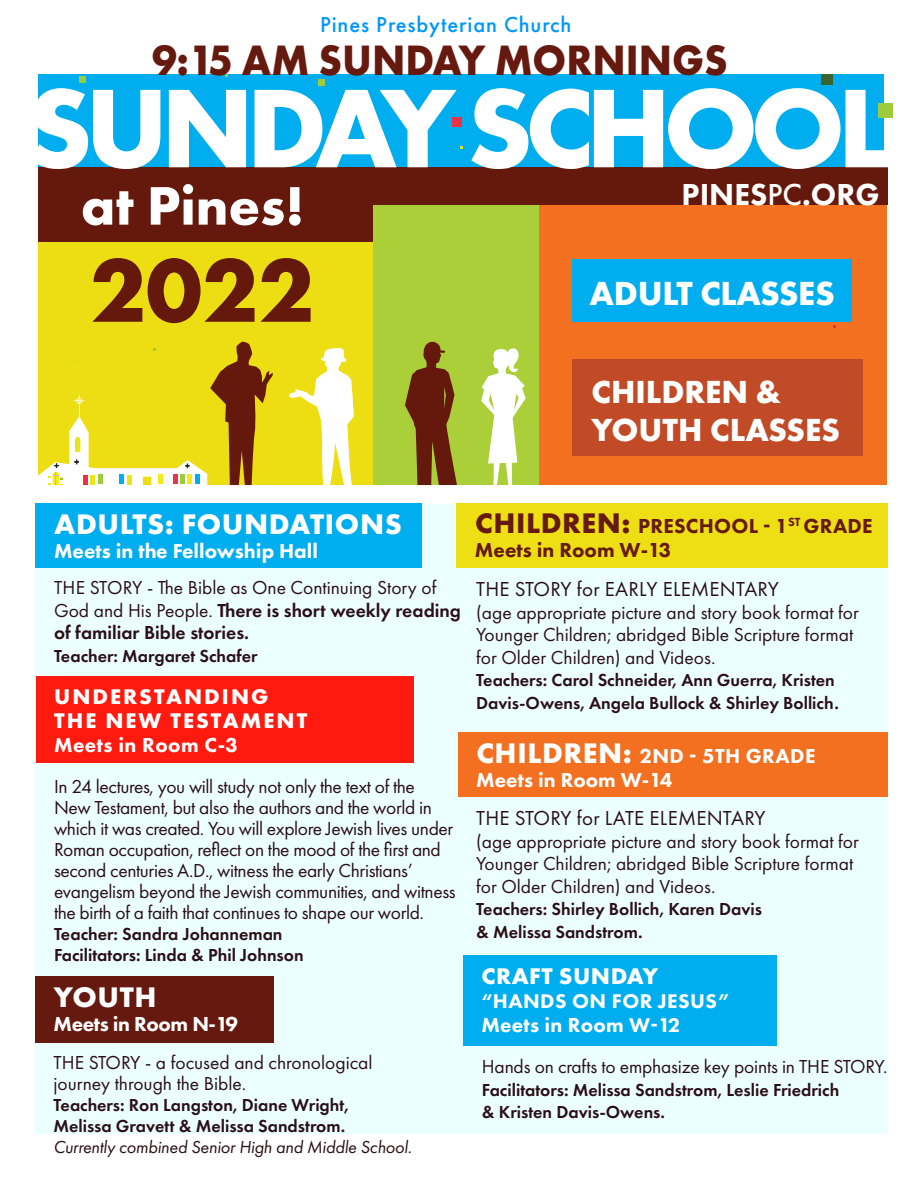
<style>
.page{position:relative;width:918px;height:1188px;background:#fff}
.page>*{position:absolute;margin:0;border:0;box-sizing:border-box;transform-origin:0 0}
.t1{font:700 116.1px "Futura PT";letter-spacing:-.065em;color:#fff}
.t2{font:700 93.45px "Futura PT";color:#65180c}
.t3{font:700 56.25px "Futura PT";color:#fff}
.t4{font:700 44.1px "Futura PT";color:#661a0f;scale:.94 1}
.t5{font:700 34.65px "Futura PT";letter-spacing:-.005em;color:#fff}
.t6{font:700 33.15px/37.7px "Futura PT";color:#fff}
.t7{font:800 31.5px "Futura PT";color:#fff}
.t8{font:700 29.4px "Futura PT";letter-spacing:.02em;color:#fff}
.t9{font:700 23.55px "Futura PT";letter-spacing:.02em;color:#fff}
.t10{font:500 22.5px "Futura PT";letter-spacing:.04em;color:#0097f7}
.t11{font:700 22.05px/24px "Futura PT";letter-spacing:.09em;color:#fff}
.t12{font:800 21px/24px "Futura PT";color:#fff}
.t13{font:21px "Futura PT";letter-spacing:.01em;color:#2b0f17}
.t14{font:800 21px/24px "Futura PT";letter-spacing:.01em;color:#661a0f}
.t15{font:800 21px "Futura PT";letter-spacing:-.02em;color:#fff}
.t16{font:800 21px "Futura PT";letter-spacing:.02em;color:#fff}
.t17{font:800 20.55px "Futura PT";letter-spacing:.02em;color:#fff}
.t18{font:19.5px/21px "Futura PT";letter-spacing:-.015em;color:#2b0f17}
.t19{font:600 18px/22.5px "Futura PT";color:#2b0f17}
.t20{font:italic 18px "Futura PT";letter-spacing:-.01em;color:#2b0f17}
.s1{font-weight:500}
.s2{font-weight:600}
.s3{font-weight:700;font-size:29.4px}
.s4{font-size:20.55px}
</style>
<div class="page">
<div style="left:36px;top:494px;width:852px;height:640px;background:#ecffff"></div>
<div style="left:39px;top:74px;width:845px;height:418px;background:#00aeef"></div>
<div style="left:39px;top:170px;width:342px;height:322px;background:#ecde13"></div>
<div style="left:373px;top:171px;width:167px;height:321px;background:#aacf38"></div>
<div style="left:540px;top:171px;width:347px;height:321px;background:#f37021"></div>
<div style="left:452px;top:117px;width:10px;height:10px;background:#ee3049"></div>
<div style="left:318px;top:79px;width:7px;height:7px;background:#9dcb3b"></div>
<div style="left:79px;top:76px;width:7px;height:7px;background:#9dcb3b"></div>
<div style="left:878px;top:103px;width:14px;height:14px;background:#9dcb3b"></div>
<div style="left:821px;top:74px;width:12px;height:11px;background:#3c642f"></div>
<div style="left:39px;top:167px;width:334px;height:75px;background:#65180c"></div>
<div style="left:358px;top:167px;width:529px;height:38px;background:#65180c"></div>
<svg style="left:481px;top:348px;width:45px;height:137px"></svg>
<div style="left:424px;top:342px;width:16px;height:15px;background:#65180c;border-radius:50%"></div>
<svg style="left:405px;top:344px;width:52px;height:141px"></svg>
<svg style="left:38px;top:342px;width:235px;height:143px"></svg>
<svg style="left:289px;top:348px;width:65px;height:137px"></svg>
<div style="left:572px;top:259px;width:280px;height:63px;background:#00aeef"></div>
<div style="left:572px;top:359px;width:290px;height:97px;background:#c14b26"></div>
<div style="left:25px;top:485px;width:879px;height:18px;background:#fff"></div>
<div style="left:36px;top:503px;width:386px;height:65px;background:#00aeef"></div>
<div style="left:36px;top:676px;width:378px;height:87px;background:#ff1a0f"></div>
<div style="left:35px;top:976px;width:239px;height:67px;background:#661a0f"></div>
<div style="left:457px;top:503px;width:431px;height:65px;background:#eddf13"></div>
<div style="left:458px;top:733px;width:430px;height:64px;background:#f37021"></div>
<div style="left:463px;top:955px;width:314px;height:91px;background:#00aeef"></div>
<p class="t10" style="left:320px;top:11px;width:253px">Pines Presbyterian Church</p>
<p class="t4" style="left:152px;top:32px;width:614px">9:15 AM SUNDAY MORNINGS</p>
<p class="t1" style="left:26px;top:54px;width:867px">SUNDAY SCHOOL</p>
<p class="t3" style="left:81px;top:170px;width:225px">at Pines!</p>
<p class="t2" style="left:90px;top:230px;width:226px">2022</p>
<p class="t7" style="left:682px;top:174px;width:200px">PINES<span class="s1">PC</span>.ORG</p>
<p class="t5" style="left:590px;top:271px;width:247px">ADULT CLASSES</p>
<p class="t6" style="left:592px;top:372px;width:250px">CHILDREN &amp;<br>YOUTH CLASSES</p>
<p class="t8" style="left:54px;top:505px;width:349px">ADULTS: FOUNDATIONS</p>
<p class="t12" style="left:54px;top:539px;width:265px">Meets in the Fellowship Hall</p>
<p class="t18" style="left:54px;top:577px;width:408px;line-height:22.5px">THE STORY - The Bible as One Continuing Story of<br>God and His People. <span class="s2">There is short weekly reading of familiar Bible stories.</span></p>
<p class="t19" style="left:54px;top:644px;width:205px">Teacher: Margaret Schafer</p>
<p class="t11" style="left:54px;top:684px;width:255px">UNDERSTANDING<br>THE NEW TESTAMENT</p>
<p class="t16" style="left:54px;top:732px;width:186px">Meets in Room C-3</p>
<p class="t18" style="left:54px;top:776px;width:403px">In 24 lectures, you will study not only the text of the New Testament, but also the authors and the world in which it was created. You will explore Jewish lives under Roman occupation, reflect on the mood of the first and second centuries A.D., witness the early Christians’ evangelism beyond the Jewish communities, and witness the birth of a faith that continues to shape our world.</p>
<p class="t19" style="left:54px;top:923px;width:251px;line-height:21px">Teacher: Sandra Johanneman<br>Facilitators: Linda &amp; Phil Johnson</p>
<p class="t8" style="left:54px;top:979px;width:104px">YOUTH</p>
<p class="t15" style="left:54px;top:1011px;width:186px">Meets in Room N-19</p>
<p class="t18" style="left:54px;top:1052px;width:321px">THE STORY - a focused and chronological journey through the Bible.</p>
<p class="t19" style="left:54px;top:1095px;width:297px;line-height:21px">Teachers: Ron Langston, Diane Wright,<br>Melissa Gravett &amp; Melissa Sandstrom.</p>
<p class="t20" style="left:54px;top:1137px;width:360px">Currently combined Senior High and Middle School.</p>
<p class="t14" style="left:475px;top:514px;width:399px"><span class="s3">CHILDREN:</span> PRESCHOOL - 1<sup>ST</sup> GRADE<br>Meets in Room W-13</p>
<p class="t13" style="left:476px;top:577px;width:304px">THE STORY for EARLY ELEMENTARY</p>
<p class="t18" style="left:476px;top:601px;width:384px;line-height:22.5px">(age appropriate picture and story book format for<br>Younger Children; abridged Bible Scripture format for Older Children) and Videos.</p>
<p class="t19" style="left:476px;top:669px;width:364px">Teachers: Carol Schneider, Ann Guerra, Kristen<br>Davis-Owens, Angela Bullock &amp; Shirley Bollich.</p>
<p class="t12" style="left:476px;top:744px;width:341px"><span class="s3">CHILDREN:</span> 2ND - 5TH GRADE<br>Meets in Room W-14</p>
<p class="t13" style="left:476px;top:806px;width:291px">THE STORY for LATE ELEMENTARY</p>
<p class="t18" style="left:476px;top:830px;width:384px;line-height:22.5px">(age appropriate picture and story book format for<br>Younger Children; abridged Bible Scripture format for Older Children) and Videos.</p>
<p class="t19" style="left:476px;top:898px;width:287px">Teachers: Shirley Bollich, Karen Davis &amp; Melissa Sandstrom.</p>
<p class="t9" style="left:482px;top:961px;width:178px">CRAFT SUNDAY</p>
<p class="t17" style="left:481px;top:988px;width:249px">“HANDS ON FOR JESUS”</p>
<p class="t12" style="left:481px;top:1012px;width:201px">Meets in Room <span class="s4">W-12</span></p>
<p class="t18" style="left:482px;top:1056px;width:407px">Hands on crafts to emphasize key points in THE STORY.</p>
<p class="t19" style="left:482px;top:1078px;width:359px">Facilitators: Melissa Sandstrom, Leslie Friedrich &amp; Kristen Davis-Owens.</p>
</div>
